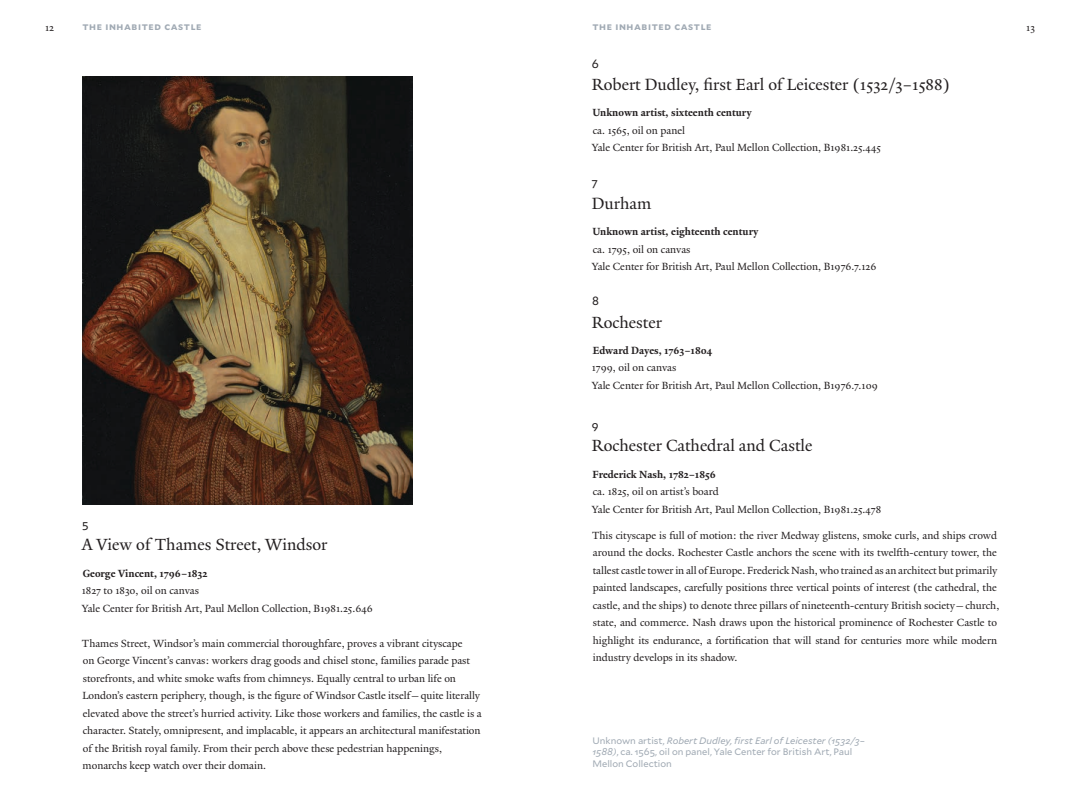
<style>
.page{position:relative;width:1080px;height:810px;background:#fff}
.page>*{position:absolute;margin:0;border:0;box-sizing:border-box;transform-origin:0 0}
.t1{font:17.5px "Yale New";color:#231f20}
.t2{font:11.25px/17.5px "Yale New";color:#231f20}
.t3{font:700 11.25px "Yale New";color:#231f20}
.t4{font:11.25px "Mallory";color:#231f20}
.t5{font:700 10px "Mallory";letter-spacing:.06em;color:#a1aab4}
.t6{font:9.38px/11.2px "Mallory";color:#a1aab4}
.s1{font-style:italic}
</style>
<div class="page">
<img style="left:82px;top:77px;width:330px;height:428px">
<p class="t2" style="left:45px;top:18px;width:10px">12</p>
<p class="t5" style="left:82px;top:19px;width:121px">the inhabited castle</p>
<p class="t5" style="left:592px;top:19px;width:121px">the inhabited castle</p>
<p class="t2" style="left:1026px;top:18px;width:10px">13</p>
<p class="t4" style="left:82px;top:516px;width:8px">5</p>
<h1 class="t1" style="left:82px;top:534px;width:247px">A View of Thames Street, Windsor</h1>
<p class="t3" style="left:83px;top:566px;width:126px">George Vincent, 1796–1832</p>
<p class="t2" style="left:82px;top:582px;width:293px">1827 to 1830, oil on canvas<br>Yale Center for British Art, Paul Mellon Collection, B1981.25.646</p>
<p class="t2" style="left:82px;top:634px;width:401px">Thames Street, Windsor’s main commercial thoroughfare, proves a vibrant cityscape<br>on George Vincent’s canvas: workers drag goods and chisel stone, families parade past storefronts, and white smoke wafts from chimneys. Equally central to urban life on London’s eastern periphery, though, is the figure of Windsor Castle itself—quite literally elevated above the street’s hurried activity. Like those workers and families, the castle is a character. Stately, omnipresent, and implacable, it appears an architectural manifestation of the British royal family. From their perch above these pedestrian happenings, monarchs keep watch over their domain.</p>
<p class="t4" style="left:592px;top:56px;width:9px">6</p>
<h1 class="t1" style="left:592px;top:74px;width:360px">Robert Dudley, first Earl of Leicester (1532/3–1588)</h1>
<p class="t3" style="left:592px;top:106px;width:161px">Unknown artist, sixteenth century</p>
<p class="t2" style="left:592px;top:122px;width:291px">ca. 1565, oil on panel<br>Yale Center for British Art, Paul Mellon Collection, B1981.25.445</p>
<p class="t4" style="left:591px;top:174px;width:8px">7</p>
<h1 class="t1" style="left:592px;top:193px;width:60px">Durham</h1>
<p class="t3" style="left:592px;top:225px;width:168px">Unknown artist, eighteenth century</p>
<p class="t2" style="left:592px;top:240px;width:286px">ca. 1795, oil on canvas<br>Yale Center for British Art, Paul Mellon Collection, B1976.7.126</p>
<p class="t4" style="left:592px;top:293px;width:8px">8</p>
<h1 class="t1" style="left:592px;top:312px;width:72px">Rochester</h1>
<p class="t3" style="left:593px;top:344px;width:121px">Edward Dayes, 1763–1804</p>
<p class="t2" style="left:592px;top:359px;width:287px">1799, oil on canvas<br>Yale Center for British Art, Paul Mellon Collection, B1976.7.109</p>
<p class="t4" style="left:592px;top:417px;width:8px">9</p>
<h1 class="t1" style="left:592px;top:435px;width:222px">Rochester Cathedral and Castle</h1>
<p class="t3" style="left:593px;top:467px;width:125px">Frederick Nash, 1782–1856</p>
<p class="t2" style="left:592px;top:483px;width:291px">ca. 1825, oil on artist’s board<br>Yale Center for British Art, Paul Mellon Collection, B1981.25.478</p>
<p class="t2" style="left:592px;top:527px;width:409px">This cityscape is full of motion: the river Medway glistens, smoke curls, and ships crowd around the docks. Rochester Castle anchors the scene with its twelfth-century tower, the tallest castle tower in all of Europe. Frederick Nash, who trained as an architect but primarily painted landscapes, carefully positions three vertical points of interest (the cathedral, the castle, and the ships) to denote three pillars of nineteenth-century British society—church, state, and commerce. Nash draws upon the historical prominence of Rochester Castle to highlight its endurance, a fortification that will stand for centuries more while modern industry develops in its shadow.</p>
<p class="t6" style="left:592px;top:735px;width:274px">Unknown artist, <span class="s1">Robert Dudley, first Earl of Leicester (1532/3–<br>1588)</span>, ca. 1565, oil on panel, Yale Center for British Art, Paul<br>Mellon Collection</p>
</div>
